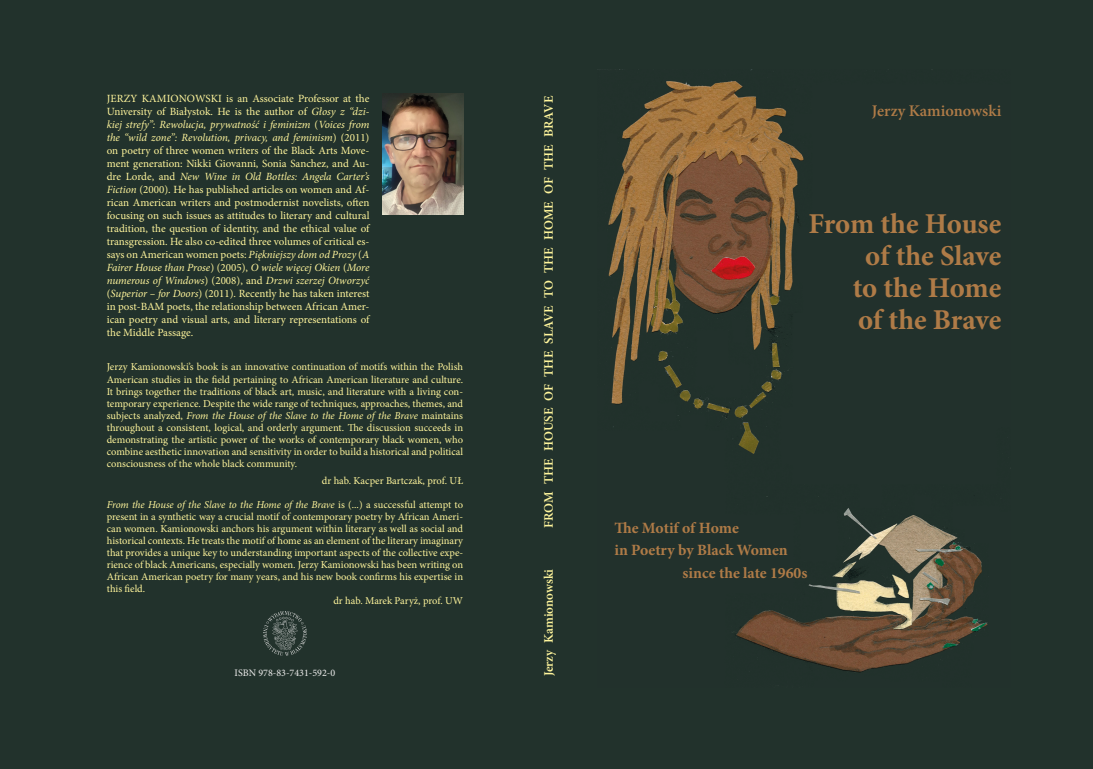
<style>
.page{position:relative;width:1093px;height:769px;background:#fff}
.page>*{position:absolute;margin:0;border:0;box-sizing:border-box;transform-origin:0 0}
.t1{font:700 28.7px/31.9px "Minion Pro";letter-spacing:-.005em;color:#af7b47;text-align:right}
.t2{font:600 16.3px "Minion Pro";color:#af7b47}
.t3{font:700 15.7px "Minion Pro";color:#af7b47}
.t4{font:600 13px "Minion Pro";color:#fff59c}
.t5{font:11px/13px "Minion Pro";color:#fff59c;text-align:justify}
.t6{font:10.5px/12px "Minion Pro";color:#fff59c;text-align:justify}
.t7{font:italic 10.5px "Minion Pro";letter-spacing:-.01em;color:#fff59c}
.t8{font:500 10px "Minion Pro";color:#e4e4e3}
.s1{font-style:italic}
.s2{font-style:normal}
</style>
<div class="page">
<div style="left:0;top:0;width:1093px;height:768px;background:#22322c"></div>
<img style="left:608px;top:69px;width:380px;height:604px">
<img style="left:383px;top:94px;width:80px;height:120px">
<img style="left:263px;top:611px;width:44px;height:43px">
<p class="t5" style="left:107px;top:92px;width:264px">JERZY KAMIONOWSKI is an Associate Professor at the University of Bia łystok. He is the author of <span class="s1">Głosy z “dzi&shy;kiej strefy”: Rewolucja, prywatność i feminizm</span> (<span class="s1">Voices from the “wild zone”: Revolution, privacy, and feminism</span>) (2011) on poetry of three women writers of the Black Arts Move&shy;ment generation: Nikki Giovanni, Sonia Sanchez, and Au&shy;dre Lorde, and <span class="s1">New Wine in Old Bottles: Angela Carter’s Fiction</span> (2000). He has published articles on women and Af&shy;rican American writers and postmodernist novelists, often focusing on such issues as attitudes to literary and cultural tradition, the question of identity, and the ethical value of transgression. He also co-edited three volumes of critical es&shy;says on American women poets: <span class="s1">Piękniejszy dom od Prozy</span> (<span class="s1">A Fairer House than Prose</span>) (2005), <span class="s1">O wiele więcej Okien</span> (<span class="s1">More numerous of Windows</span>) (2008), and <span class="s1">Drzwi szerzej Otworzyć </span>(<span class="s1">Superior – for Doors</span>) (2011). Recently he has taken interest in post-BAM poets, the relationship between African Amer&shy;ican poetry and visual arts, and literary representations of the Middle Passage.</p>
<p class="t6" style="left:107px;top:362px;width:358px">Jerzy Kamionowski’s book is an innovative continuation of motifs within the Polish American studies in the field pertaining to African American literature and culture.<br>It brings together the traditions of black art, music, and literature with a living con&shy;temporary experience. Despite the wide range of techniques, approaches, themes, and subjects analyzed, <span class="s1">From the House of the Slave to the Home of the Brave</span> maintains throughout a consistent, logical, and orderly argument. The discussion succeeds in demonstrating the artistic power of the works of contemporary black women, who combine aesthetic innovation and sensitivity in order to build a historical and political consciousness of the whole black community.</p>
<p class="t6" style="left:322px;top:475px;width:143px">dr hab. Kacper Bartczak, prof. UŁ</p>
<p class="t7" style="left:107px;top:500px;width:358px">From the House of the Slave to the Home of the Brave <span class="s2">is (...) a successful attempt to</span></p>
<p class="t6" style="left:107px;top:511px;width:358px">present in a synthetic way a crucial motif of contemporary poetry by African Ameri-</p>
<p class="t6" style="left:107px;top:523px;width:358px">can women. Kamionowski anchors his argument within literary as well as social and</p>
<p class="t6" style="left:107px;top:535px;width:358px">historical contexts. He treats the motif of home as an element of the literary imaginary</p>
<p class="t6" style="left:107px;top:547px;width:358px">that provides a unique key to understanding important aspects of the collective expe-</p>
<p class="t6" style="left:107px;top:559px;width:358px">rience of black Americans, especially women. Jerzy Kamionowski has been writing on</p>
<p class="t6" style="left:107px;top:571px;width:358px">African American poetry for many years, and his new book confirms his expertise in</p>
<p class="t6" style="left:107px;top:583px;width:40px">this field.</p>
<p class="t6" style="left:333px;top:595px;width:131px">dr hab. Marek Paryż, prof. UW</p>
<p class="t8" style="left:235px;top:666px;width:102px">ISBN 978-83-7431-592-0</p>
<p class="t4" style="left:541px;top:528px;width:433px;rotate:-90deg">FROM THE HOUSE OF THE SLAVE TO THE HOME OF THE BRAVE</p>
<p class="t4" style="left:541px;top:676px;width:109px;rotate:-90deg">Jerzy Kamionowski</p>
<h2 class="t2" style="left:872px;top:101px;width:131px">Jerzy Kamionowski</h2>
<h1 class="t1" style="left:808px;top:207px;width:194px">From the House of the Slave<br>to the Home<br>of the Brave</h1>
<h3 class="t3" style="left:614px;top:518px;width:126px">The Motif of Home</h3>
<h3 class="t3" style="left:614px;top:540px;width:175px">in Poetry by Black Women</h3>
<h3 class="t3" style="left:683px;top:563px;width:126px">since the late 1960s</h3>
</div>
